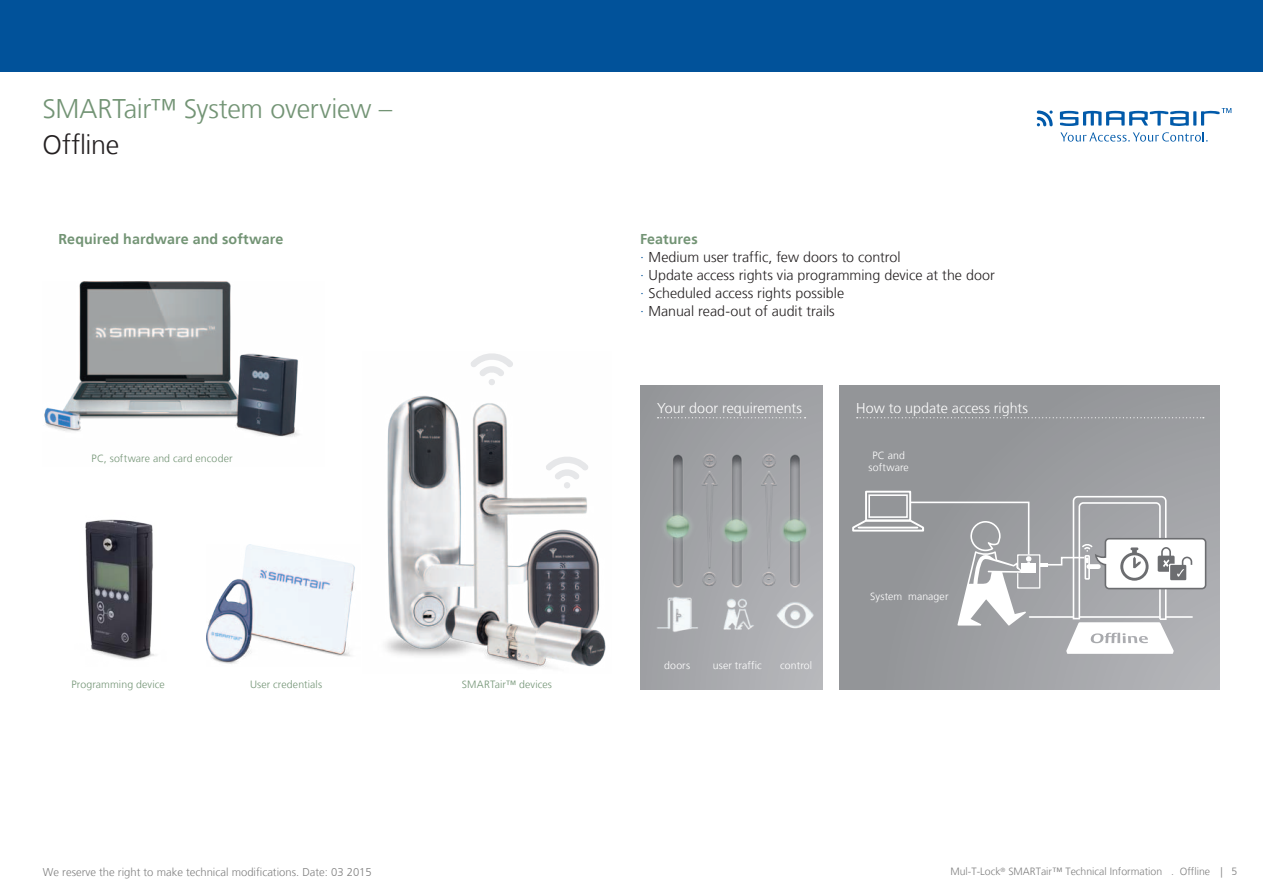
<style>
.page{position:relative;width:1263px;height:893px;background:#fff}
.page>*{position:absolute;margin:0;border:0;box-sizing:border-box;transform-origin:0 0}
.t1{font:300 27px "Frutiger";letter-spacing:-.01em;color:#739475}
.t2{font:300 27px "Frutiger";letter-spacing:-.01em;color:#231f20}
.t3{font:300 14.25px/18px "Frutiger";color:#231f20}
.t4{font:300 14.25px "Frutiger";color:#fff}
.t5{font:700 14.25px "Frutiger";color:#739475}
.t6{font:300 11.25px "Frutiger";color:#808080}
.t7{font:300 10.5px "Frutiger";letter-spacing:.01em;color:#739475}
.t8{font:300 10.5px "Frutiger";color:#808080}
.t9{font:300 10.5px/12px "Frutiger";letter-spacing:.01em;color:#fff;text-align:center}
.t10{font:300 6.15px "Frutiger";color:#808080}
.s1{font-weight:700;color:#739475}
.s2{color:#01529a}
</style>
<div class="page">
<svg style="left:1037px;top:111px;width:16px;height:15px"></svg>
<hr style="left:1193px;top:111px;width:3px;height:15px;background:#015aaa">
<svg style="left:1060px;top:111px;width:129px;height:15px"></svg>
<svg style="left:1060px;top:132px;width:148px;height:10px"></svg>
<svg style="left:1201px;top:108px;width:30px;height:18px"></svg>
<div style="left:0;top:0;width:1263px;height:72px;background:#01529a"></div>
<div style="left:640px;top:385px;width:182px;height:305px;background:linear-gradient(to right,#999a9e,#acadb1)"></div>
<img style="left:640px;top:424px;width:182px;height:232px">
<svg style="left:839px;top:385px;width:381px;height:305px;background:#9a9b9f"></svg>
<div style="left:865px;top:491px;width:46px;height:31px;border:2px solid #fff"></div>
<div style="left:868px;top:494px;width:40px;height:24px;border:2px solid #fff"></div>
<svg style="left:657px;top:417px;width:148px;height:1px"></svg>
<svg style="left:857px;top:417px;width:347px;height:1px"></svg>
<svg style="left:852px;top:495px;width:354px;height:159px"></svg>
<img style="left:206px;top:544px;width:149px;height:120px">
<img style="left:85px;top:519px;width:70px;height:141px">
<img style="left:44px;top:281px;width:255px;height:156px">
<img style="left:385px;top:395px;width:221px;height:274px">
<svg style="left:471px;top:353px;width:42px;height:32px"></svg>
<svg style="left:545px;top:454px;width:44px;height:35px"></svg>
<h1 class="t1" style="left:43px;top:93px;width:351px">SMARTair™ System overview –</h1>
<h1 class="t2" style="left:43px;top:129px;width:78px">Offline</h1>
<p class="t5" style="left:58px;top:230px;width:226px">Required hardware and software</p>
<p class="t7" style="left:91px;top:452px;width:143px">PC, software and card encoder</p>
<p class="t7" style="left:71px;top:679px;width:95px">Programming device</p>
<p class="t7" style="left:250px;top:679px;width:74px">User credentials</p>
<p class="t7" style="left:462px;top:679px;width:92px">SMARTair™ devices</p>
<p class="t3" style="left:640px;top:230px;width:356px"><span class="s1">Features<br></span><span class="s2">∙</span> Medium user traffic, few doors to control<br><span class="s2">∙</span> Update access rights via programming device at the door <span class="s2">∙</span> Scheduled access rights possible<br><span class="s2">∙</span> Manual read-out of audit trails</p>
<p class="t4" style="left:657px;top:400px;width:147px">Your door requirements</p>
<p class="t4" style="left:856px;top:400px;width:173px">How to update access rights</p>
<p class="t9" style="left:868px;top:449px;width:42px">PC and software</p>
<p class="t9" style="left:664px;top:660px;width:27px">doors</p>
<p class="t9" style="left:713px;top:660px;width:51px">user traffic</p>
<p class="t9" style="left:780px;top:660px;width:34px">control</p>
<p class="t9" style="left:870px;top:590px;width:80px">System manager</p>
<p class="t6" style="left:43px;top:866px;width:330px">We reserve the right to make technical modifications. Date: 03 2015</p>
<p class="t8" style="left:1008px;top:866px;width:203px">SMARTair™ Technical Information . Offline</p>
<p class="t8" style="left:950px;top:866px;width:52px">Mul-T-Lock</p>
<p class="t8" style="left:1220px;top:866px;width:18px">| 5</p>
<p class="t10" style="left:1000px;top:866px;width:6px">®</p>
</div>
